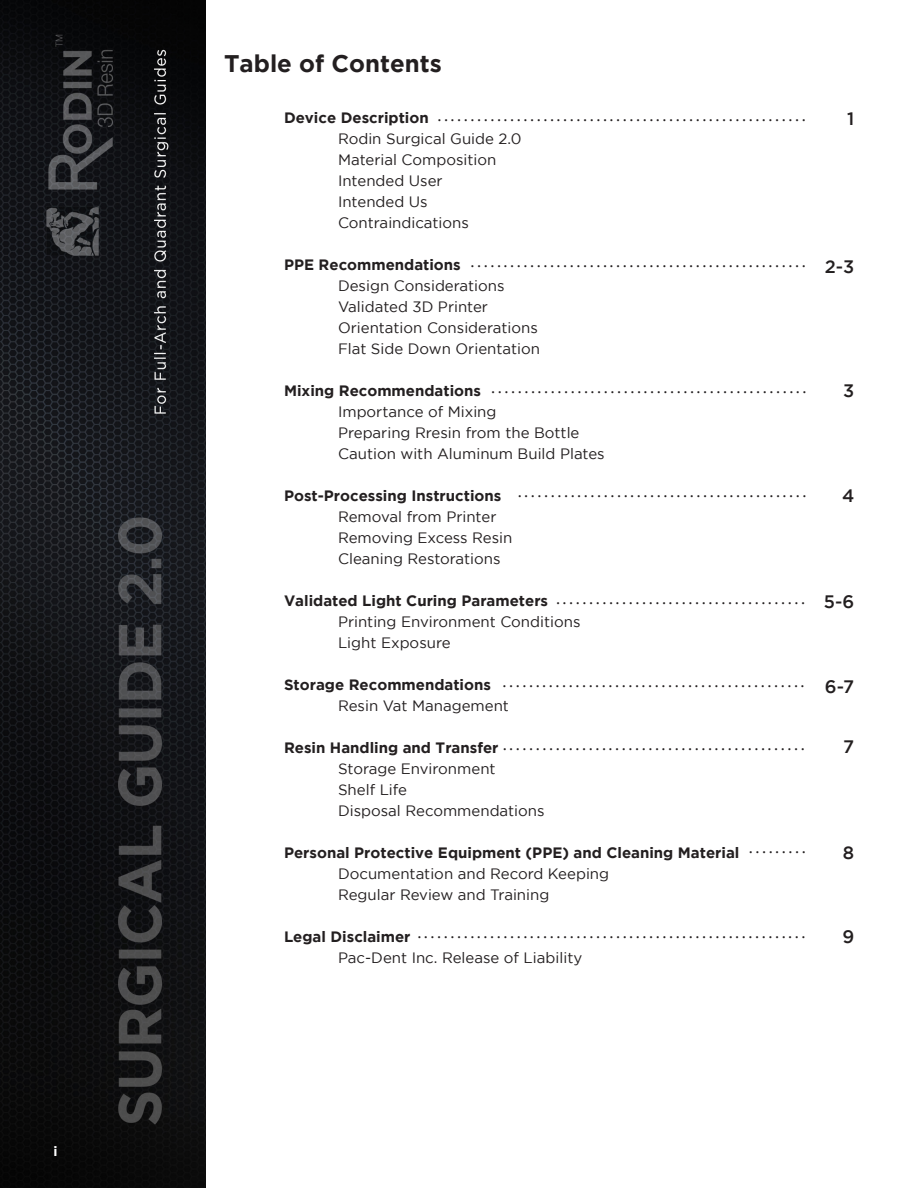
<style>
.page{position:relative;width:918px;height:1188px;background:#fff}
.page>*{position:absolute;margin:0;border:0;box-sizing:border-box;transform-origin:0 0}
.t1{font:700 24px "Gotham";color:#231f20}
.t2{font:18px "Minion Pro";color:#231f20}
.t3{font:500 18px "Gotham";color:#231f20}
.t4{font:15px "Gotham";color:#231f20}
.t5{font:700 15px "Gotham";color:#231f20}
.t6{font:700 13.5px "Gotham";color:#fff}
</style>
<div class="page">
<img style="left:0;top:0;width:205px;height:1188px">
<p class="t6" style="left:53px;top:1143px;width:6px">i</p>
<p class="t1" style="left:224px;top:49px;width:219px">Table of Contents</p>
<p class="t5" style="left:284px;top:109px;width:146px">Device Description</p>
<p class="t4" style="left:338px;top:131px;width:185px">Rodin Surgical Guide 2.0</p>
<p class="t4" style="left:338px;top:152px;width:160px">Material Composition</p>
<p class="t4" style="left:338px;top:173px;width:106px">Intended User</p>
<p class="t4" style="left:338px;top:194px;width:91px">Intended Us</p>
<p class="t4" style="left:338px;top:215px;width:132px">Contraindications</p>
<p class="t5" style="left:284px;top:256px;width:178px">PPE Recommendations</p>
<p class="t4" style="left:338px;top:278px;width:168px">Design Considerations</p>
<p class="t4" style="left:338px;top:299px;width:152px">Validated 3D Printer</p>
<p class="t4" style="left:338px;top:320px;width:201px">Orientation Considerations</p>
<p class="t4" style="left:338px;top:341px;width:204px">Flat Side Down Orientation</p>
<p class="t5" style="left:284px;top:382px;width:199px">Mixing Recommendations</p>
<p class="t4" style="left:338px;top:404px;width:160px">Importance of Mixing</p>
<p class="t4" style="left:338px;top:425px;width:243px">Preparing Rresin from the Bottle</p>
<p class="t4" style="left:338px;top:446px;width:268px">Caution with Aluminum Build Plates</p>
<p class="t5" style="left:284px;top:487px;width:219px">Post-Processing Instructions</p>
<p class="t4" style="left:338px;top:509px;width:160px">Removal from Printer</p>
<p class="t4" style="left:338px;top:530px;width:176px">Removing Excess Resin</p>
<p class="t4" style="left:338px;top:551px;width:164px">Cleaning Restorations</p>
<p class="t5" style="left:284px;top:592px;width:266px">Validated Light Curing Parameters</p>
<p class="t4" style="left:338px;top:614px;width:244px">Printing Environment Conditions</p>
<p class="t4" style="left:338px;top:635px;width:114px">Light Exposure</p>
<p class="t5" style="left:284px;top:676px;width:208px">Storage Recommendations</p>
<p class="t4" style="left:338px;top:698px;width:173px">Resin Vat Management</p>
<p class="t5" style="left:284px;top:739px;width:216px">Resin Handling and Transfer</p>
<p class="t4" style="left:338px;top:761px;width:159px">Storage Environment</p>
<p class="t4" style="left:338px;top:782px;width:71px">Shelf Life</p>
<p class="t4" style="left:338px;top:803px;width:208px">Disposal Recommendations</p>
<p class="t5" style="left:284px;top:844px;width:457px">Personal Protective Equipment (PPE) and Cleaning Material</p>
<p class="t4" style="left:338px;top:866px;width:273px">Documentation and Record Keeping</p>
<p class="t4" style="left:338px;top:887px;width:213px">Regular Review and Training</p>
<p class="t5" style="left:284px;top:928px;width:128px">Legal Disclaimer</p>
<p class="t4" style="left:338px;top:950px;width:246px">Pac-Dent Inc. Release of Liability</p>
<p class="t2" style="left:437px;top:103px;width:370px">........................................................</p>
<p class="t2" style="left:471px;top:249px;width:337px">...................................................</p>
<p class="t2" style="left:491px;top:375px;width:317px">................................................</p>
<p class="t2" style="left:518px;top:480px;width:290px">............................................</p>
<p class="t2" style="left:556px;top:586px;width:251px">......................................</p>
<p class="t2" style="left:503px;top:669px;width:304px">..............................................</p>
<p class="t2" style="left:503px;top:732px;width:304px">..............................................</p>
<p class="t2" style="left:749px;top:836px;width:59px">.........</p>
<p class="t2" style="left:417px;top:920px;width:390px">...........................................................</p>
<p class="t3" style="left:847px;top:108px;width:9px">1</p>
<p class="t3" style="left:825px;top:257px;width:31px">2-3</p>
<p class="t3" style="left:843px;top:380px;width:13px">3</p>
<p class="t3" style="left:842px;top:486px;width:14px">4</p>
<p class="t3" style="left:824px;top:591px;width:32px">5-6</p>
<p class="t3" style="left:825px;top:676px;width:31px">6-7</p>
<p class="t3" style="left:843px;top:737px;width:12px">7</p>
<p class="t3" style="left:843px;top:842px;width:13px">8</p>
<p class="t3" style="left:842px;top:927px;width:13px">9</p>
</div>
